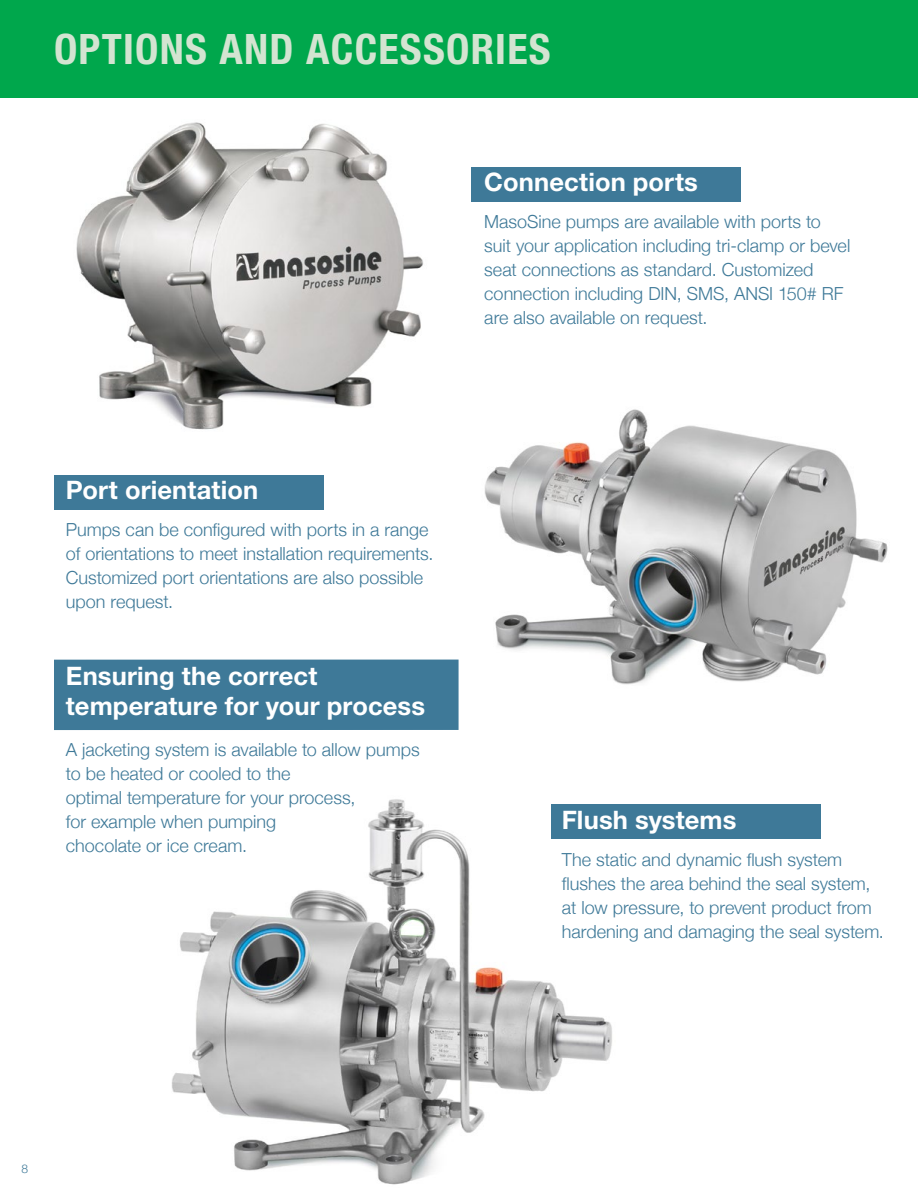
<style>
.page{position:relative;width:918px;height:1188px;background:#fff}
.page>*{position:absolute;margin:0;border:0;box-sizing:border-box;transform-origin:0 0}
.t1{font:700 condensed 42px "Helvetica Neue LT Pro";letter-spacing:.03em;color:#d3e4d1}
.t2{font:700 25.5px/30px "Helvetica Neue LT Pro";letter-spacing:.005em;color:#fff}
.t3{font:300 18px/24px "Helvetica Neue";color:#3e7998}
.t4{font:300 12px "Helvetica Neue";color:#3e7998}
</style>
<div class="page">
<img style="left:172px;top:799px;width:440px;height:386px">
<div style="left:0;top:0;width:918px;height:97px;background:#00a74c"></div>
<img style="left:76px;top:122px;width:348px;height:308px">
<img style="left:484px;top:409px;width:404px;height:276px">
<div style="left:472px;top:167px;width:269px;height:35px;background:#3e7998"></div>
<div style="left:551px;top:804px;width:269px;height:35px;background:#3e7998"></div>
<div style="left:54px;top:475px;width:270px;height:35px;background:#3e7998"></div>
<div style="left:54px;top:660px;width:405px;height:70px;background:#3e7998"></div>
<h1 class="t1" style="left:54px;top:23px;width:498px">OPTIONS AND ACCESSORIES</h1>
<h2 class="t2" style="left:484px;top:167px;width:215px">Connection ports</h2>
<p class="t3" style="left:484px;top:209px;width:368px">MasoSine pumps are available with ports to suit your application including tri-clamp or bevel seat connections as standard. Customized connection including DIN, SMS, ANSI 150# RF are also available on request.</p>
<h2 class="t2" style="left:66px;top:475px;width:194px">Port orientation</h2>
<p class="t3" style="left:66px;top:517px;width:369px">Pumps can be configured with ports in a range of orientations to meet installation requirements.<br>Customized port orientations are also possible upon request.</p>
<h2 class="t2" style="left:66px;top:660px;width:361px">Ensuring the correct temperature for your process</h2>
<p class="t3" style="left:66px;top:737px;width:355px">A jacketing system is available to allow pumps to be heated or cooled to the<br>optimal temperature for your process,<br>for example when pumping<br>chocolate or ice cream.</p>
<h2 class="t2" style="left:562px;top:804px;width:176px">Flush systems</h2>
<p class="t3" style="left:562px;top:847px;width:324px">The static and dynamic flush system flushes the area behind the seal system, at low pressure, to prevent product from hardening and damaging the seal system.</p>
<p class="t4" style="left:21px;top:1161px;width:8px">8</p>
</div>
